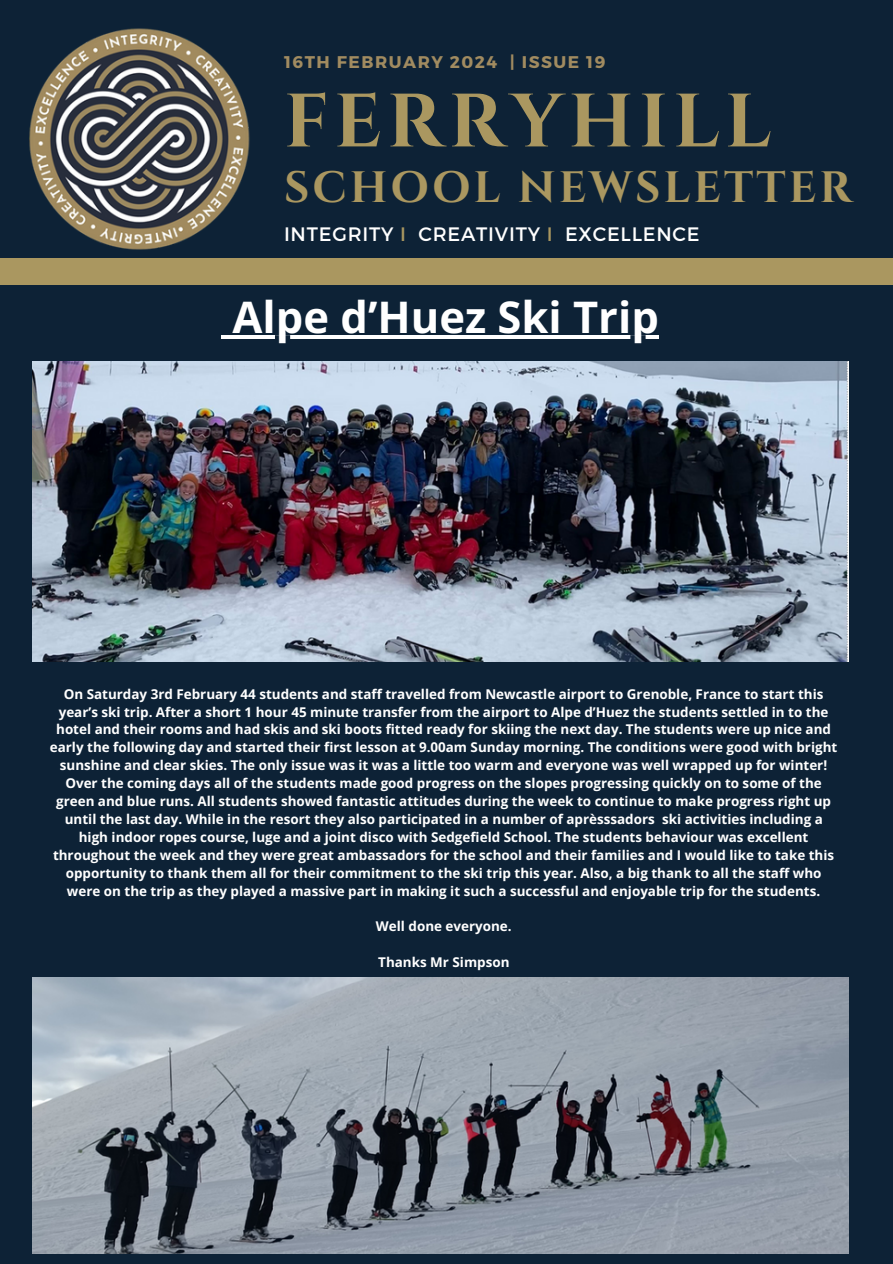
<style>
.page{position:relative;width:893px;height:1264px;background:#fff}
.page>*{position:absolute;margin:0;border:0;box-sizing:border-box;transform-origin:0 0}
.t1{font:700 75.45px "Cinzel";letter-spacing:.07em;color:#aa9760}
.t2{font:700 43.8px "Cinzel";letter-spacing:.07em;color:#aa9760}
.t3{font:700 43.5px "Open Sans";color:#fff}
.t4{font:19.5px "Montserrat";letter-spacing:.04em;color:#fff}
.t5{font:700 16.95px "Montserrat";letter-spacing:.09em;color:#a18b60}
.t6{font:700 13.5px/17.9px "Open Sans";color:#fff;text-align:center}
.s1{color:#aa9760}
</style>
<div class="page">
<div style="left:0;top:0;width:892px;height:1263px;background:#0d2236"></div>
<img style="left:29px;top:28px;width:221px;height:222px">
<div style="left:0;top:258px;width:892px;height:27px;background:#aa9760"></div>
<img style="left:32px;top:362px;width:816px;height:299px">
<img style="left:33px;top:977px;width:815px;height:275px">
<svg style="left:221px;top:336px;width:11px;height:3px"></svg>
<hr style="left:232px;top:336px;width:427px;height:3px;background:#fff">
<h2 class="t5" style="left:284px;top:51px;width:323px">16TH FEBRUARY 2024 | ISSUE 19</h2>
<h3 class="t1" style="left:284px;top:73px;width:489px">FERRYHILL</h3>
<h3 class="t2" style="left:284px;top:159px;width:569px">SCHOOL NEWSLETTER</h3>
<p class="t4" style="left:284px;top:221px;width:417px">INTEGRITY <span class="s1">I</span> CREATIVITY <span class="s1">I</span> EXCELLENCE</p>
<h3 class="t3" style="left:232px;top:287px;width:427px">Alpe d’Huez Ski Trip</h3>
<p class="t6" style="left:50px;top:684px;width:789px">On Saturday 3rd February 44 students and staff travelled from Newcastle airport to Grenoble, France to start this year’s ski trip. After a short 1 hour 45 minute transfer from the airport to Alpe d’Huez the students settled in to the hotel and their rooms and had skis and ski boots fitted ready for skiing the next day. The students were up nice and early the following day and started their first lesson at 9.00am Sunday morning. The conditions were good with bright sunshine and clear skies. The only issue was it was a little too warm and everyone was well wrapped up for winter!<br>Over the coming days all of the students made good progress on the slopes progressing quickly on to some of the green and blue runs. All students showed fantastic attitudes during the week to continue to make progress right up until the last day. While in the resort they also participated in a number of aprèsssadors ski activities including a high indoor ropes course, luge and a joint disco with Sedgefield School. The students behaviour was excellent throughout the week and they were great ambassadors for the school and their families and I would like to take this opportunity to thank them all for their commitment to the ski trip this year. Also, a big thank to all the staff who were on the trip as they played a massive part in making it such a successful and enjoyable trip for the students.</p>
<p class="t6" style="left:376px;top:917px;width:137px">Well done everyone.</p>
<p class="t6" style="left:378px;top:953px;width:133px">Thanks Mr Simpson</p>
</div>
